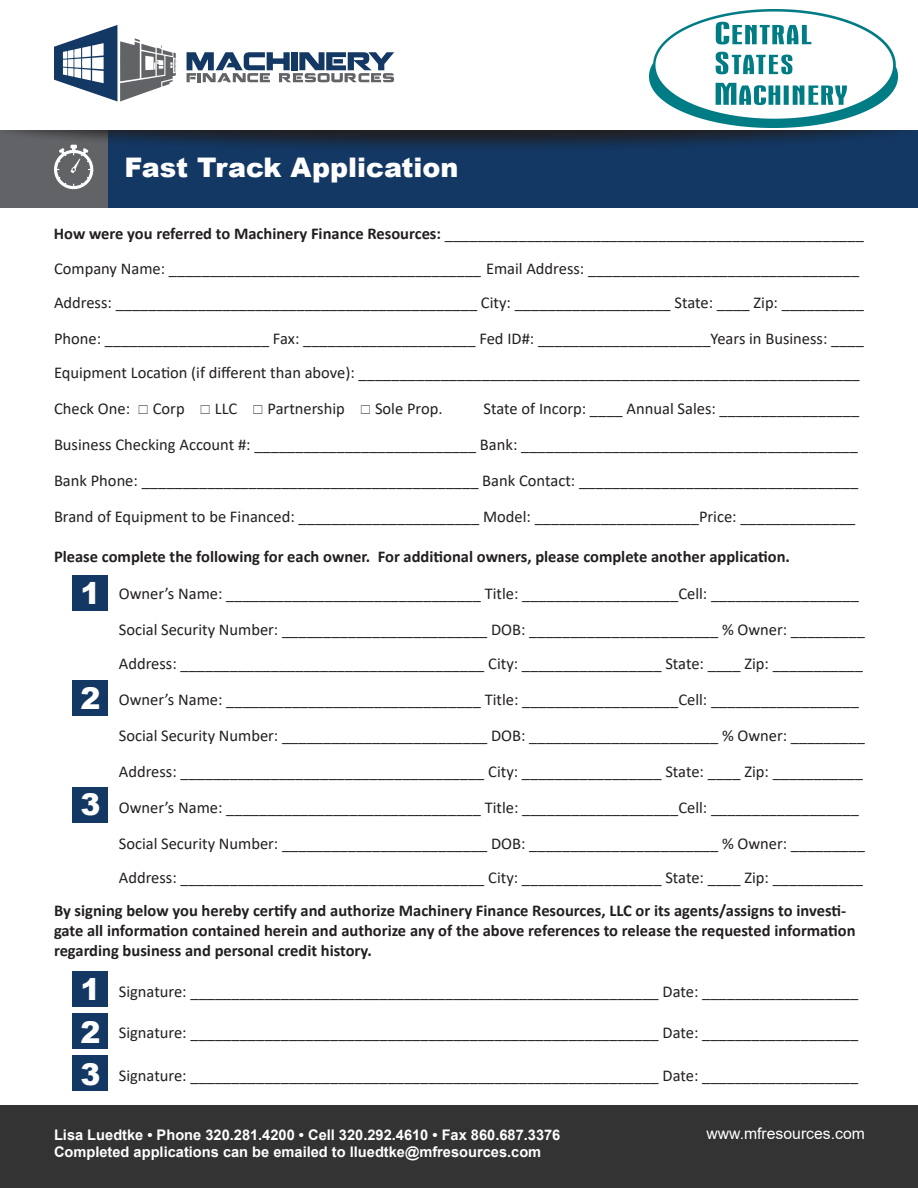
<style>
.page{position:relative;width:918px;height:1188px;background:#fff}
.page>*{position:absolute;margin:0;border:0;box-sizing:border-box;transform-origin:0 0}
.t1{font:900 30px "Arial";color:#fff}
.t2{font:900 27px "Arial";color:#fff}
.t3{font:16.5px "Calibri";color:#231f20}
.t4{font:700 16.5px/19.8px "Calibri";color:#231f20}
.t5{font:15.75px "Arial";color:#fff}
.t6{font:700 14.7px "Arial";color:#fff}
.s1{font-weight:700}
</style>
<div class="page">
<div style="left:0;top:42px;width:810px;height:165px;background:#616366"></div>
<div style="left:108px;top:42px;width:810px;height:165px;background:#133863"></div>
<div style="left:0;top:1106px;width:918px;height:82px;background:#333"></div>
<div style="left:0;top:81px;width:918px;height:70px;background:#231f20;opacity:.75"></div>
<div style="left:0;top:0;width:918px;height:130px;background:#fff"></div>
<svg style="left:187px;top:52px;width:207px;height:30px"></svg>
<svg style="left:54px;top:25px;width:122px;height:76px"></svg>
<svg style="left:54px;top:145px;width:40px;height:45px"></svg>
<div style="left:72px;top:575px;width:36px;height:36px;background:#133863"></div>
<div style="left:72px;top:680px;width:36px;height:36px;background:#133863"></div>
<div style="left:72px;top:787px;width:36px;height:35px;background:#133863"></div>
<div style="left:72px;top:971px;width:36px;height:36px;background:#133863"></div>
<div style="left:72px;top:1013px;width:36px;height:36px;background:#133863"></div>
<div style="left:72px;top:1055px;width:36px;height:36px;background:#133863"></div>
<img style="left:650px;top:9px;width:247px;height:119px">
<p class="t2" style="left:124px;top:148px;width:336px">Fast Track Application</p>
<p class="t3" style="left:54px;top:222px;width:812px"><span class="s1">How were you referred to Machinery Finance Resources:</span> ___________________________________________________</p>
<p class="t3" style="left:54px;top:257px;width:807px">Company Name: ______________________________________ Email Address: _________________________________</p>
<p class="t3" style="left:54px;top:291px;width:811px">Address: ____________________________________________ City: ___________________ State: ____ Zip: __________</p>
<p class="t3" style="left:54px;top:327px;width:812px">Phone: ____________________ Fax: _____________________ Fed ID#: _____________________Years in Business: ____</p>
<p class="t3" style="left:54px;top:362px;width:807px">Equipment Location (if different than above): _____________________________________________________________</p>
<p class="t3" style="left:54px;top:398px;width:78px">Check One:</p>
<p class="t3" style="left:153px;top:398px;width:33px">Corp</p>
<p class="t3" style="left:215px;top:398px;width:24px">LLC</p>
<p class="t3" style="left:268px;top:398px;width:79px">Partnership</p>
<p class="t3" style="left:375px;top:398px;width:69px">Sole Prop.</p>
<p class="t3" style="left:484px;top:398px;width:377px">State of Incorp: ____ Annual Sales: _________________</p>
<p class="t3" style="left:54px;top:434px;width:806px">Business Checking Account #: ___________________________ Bank: _________________________________________</p>
<p class="t3" style="left:54px;top:470px;width:806px">Bank Phone: _________________________________________ Bank Contact: __________________________________</p>
<p class="t3" style="left:54px;top:506px;width:803px">Brand of Equipment to be Financed: ______________________ Model: ____________________Price: ______________</p>
<p class="t4" style="left:54px;top:546px;width:737px">Please complete the following for each owner. For additional owners, please complete another application.</p>
<p class="t1" style="left:80px;top:571px;width:22px">1</p>
<p class="t1" style="left:80px;top:676px;width:22px">2</p>
<p class="t1" style="left:80px;top:783px;width:22px">3</p>
<p class="t3" style="left:119px;top:582px;width:742px">Owner’s Name: _______________________________ Title: ___________________Cell: __________________</p>
<p class="t3" style="left:119px;top:618px;width:748px">Social Security Number: _________________________ DOB: _______________________ % Owner: _________</p>
<p class="t3" style="left:119px;top:652px;width:746px">Address: _____________________________________ City: _________________ State: ____ Zip: ___________</p>
<p class="t3" style="left:119px;top:688px;width:742px">Owner’s Name: _______________________________ Title: ___________________Cell: __________________</p>
<p class="t3" style="left:119px;top:724px;width:748px">Social Security Number: _________________________ DOB: _______________________ % Owner: _________</p>
<p class="t3" style="left:119px;top:760px;width:746px">Address: _____________________________________ City: _________________ State: ____ Zip: ___________</p>
<p class="t3" style="left:119px;top:796px;width:742px">Owner’s Name: _______________________________ Title: ___________________Cell: __________________</p>
<p class="t3" style="left:119px;top:832px;width:748px">Social Security Number: _________________________ DOB: _______________________ % Owner: _________</p>
<p class="t3" style="left:119px;top:866px;width:746px">Address: _____________________________________ City: _________________ State: ____ Zip: ___________</p>
<p class="t4" style="left:54px;top:901px;width:803px">By signing below you hereby certify and authorize Machinery Finance Resources, LLC or its agents/assigns to investi&shy;gate all information contained herein and authorize any of the above references to release the requested information regarding business and personal credit history.</p>
<p class="t1" style="left:80px;top:967px;width:22px">1</p>
<p class="t1" style="left:80px;top:1011px;width:22px">2</p>
<p class="t1" style="left:80px;top:1053px;width:22px">3</p>
<p class="t3" style="left:119px;top:980px;width:741px">Signature: _________________________________________________________ Date: ___________________</p>
<p class="t3" style="left:119px;top:1021px;width:741px">Signature: _________________________________________________________ Date: ___________________</p>
<p class="t3" style="left:119px;top:1064px;width:741px">Signature: _________________________________________________________ Date: ___________________</p>
<p class="t6" style="left:54px;top:1124px;width:508px">Lisa Luedtke • Phone 320.281.4200 • Cell 320.292.4610 • Fax 860.687.3376</p>
<p class="t5" style="left:706px;top:1123px;width:160px">www.mfresources.com</p>
<p class="t6" style="left:54px;top:1142px;width:489px">Completed applications can be emailed to lluedtke@mfresources.com</p>
</div>
